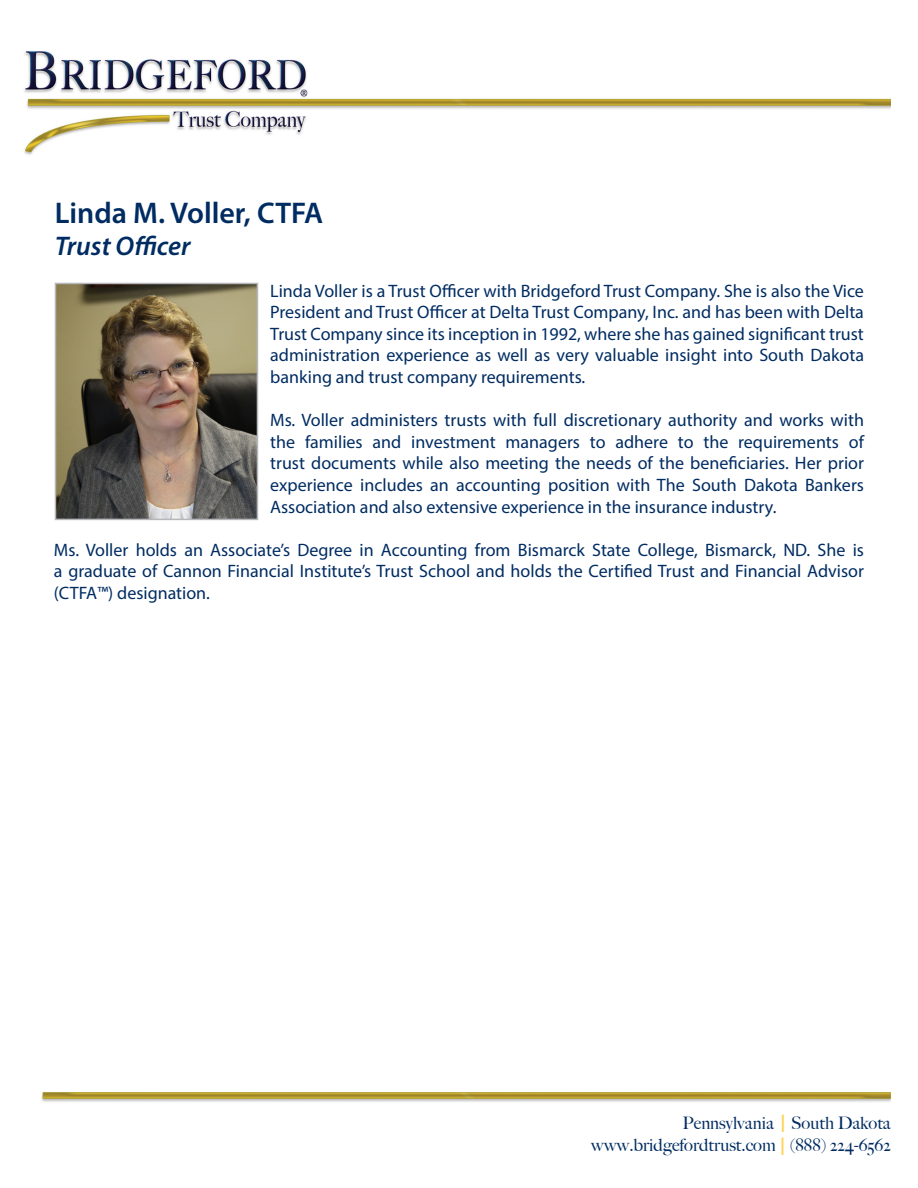
<style>
.page{position:relative;width:918px;height:1188px;background:#fff}
.page>*{position:absolute;margin:0;border:0;box-sizing:border-box;transform-origin:0 0}
.t1{font:600 30px "Myriad Pro";color:#002c62}
.t2{font:italic 600 27px "Myriad Pro";color:#002c62}
.t3{font:25.8px "Myriad Pro";color:#fed356;scale:.81 1}
.t4{font:18px/21.6px "Myriad Pro";color:#002c62;text-align:justify}
.t5{font:500 17.25px "Big Caslon";color:#002c62}
</style>
<div class="page">
<img style="left:58px;top:286px;width:197px;height:231px">
<div style="left:55px;top:283px;width:203px;height:237px;border:2px solid #b6b7bb"></div>
<img style="left:41px;top:1092px;width:849px;height:10px">
<img style="left:24px;top:51px;width:866px;height:104px">
<p class="t1" style="left:55px;top:194px;width:270px">Linda M. Voller, CTFA</p>
<p class="t2" style="left:55px;top:229px;width:137px">Trust Officer</p>
<p class="t4" style="left:270px;top:280px;width:595px">Linda Voller is a Trust Officer with Bridgeford Trust Company. She is also the Vice President and Trust Officer at Delta Trust Company, Inc. and has been with Delta Trust Company since its inception in 1992, where she has gained significant trust administration experience as well as very valuable insight into South Dakota banking and trust company requirements.</p>
<p class="t4" style="left:270px;top:409px;width:595px">Ms. Voller administers trusts with full discretionary authority and works with the families and investment managers to adhere to the requirements of trust documents while also meeting the needs of the beneficiaries. Her prior experience includes an accounting position with The South Dakota Bankers Association and also extensive experience in the insurance industry.</p>
<p class="t4" style="left:54px;top:539px;width:812px">Ms. Voller holds an Associate’s Degree in Accounting from Bismarck State College, Bismarck, ND. She is a graduate of Cannon Financial Institute’s Trust School and holds the Certified Trust and Financial Advisor (CTFA™) designation.</p>
<p class="t3" style="left:780px;top:1107px;width:8px">I</p>
<p class="t3" style="left:780px;top:1131px;width:8px">I</p>
<p class="t5" style="left:683px;top:1112px;width:210px">Pennsylvania South Dakota</p>
<p class="t5" style="left:591px;top:1135px;width:301px">www.bridgefordtrust.com (888) 224-6562</p>
</div>
